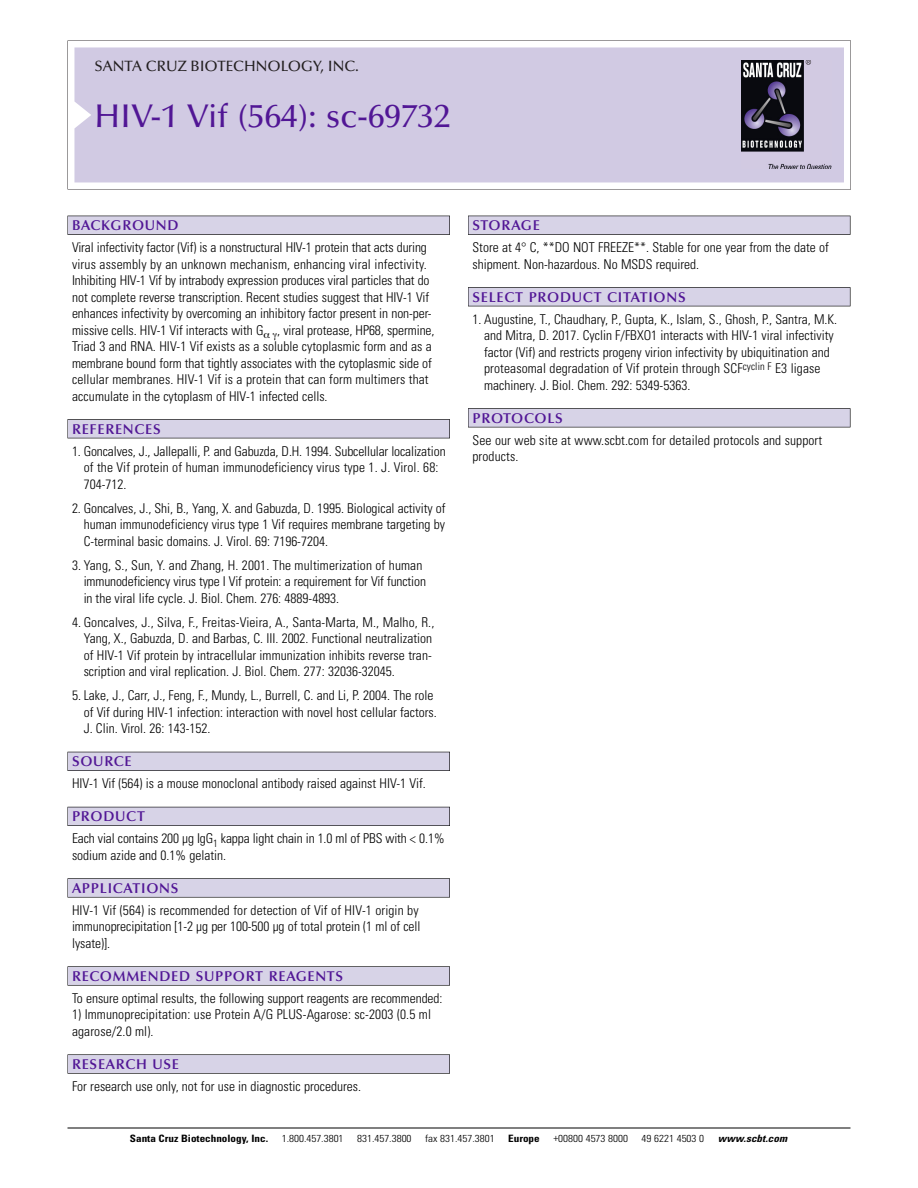
<style>
.page{position:relative;width:918px;height:1188px;background:#fff}
.page>*{position:absolute;margin:0;border:0;box-sizing:border-box;transform-origin:0 0}
.t1{font:500 33px "Optima";color:#511695}
.t2{font:500 15px "Optima";color:#231f20}
.t3{font:600 14.25px "Optima";letter-spacing:.05em;color:#511695}
.t4{font:300 condensed 13.5px/16.5px "Univers";color:#000}
.t5{font:300 condensed 10.2px "Univers";color:#000;scale:1.1 1}
.t6{font:700 condensed 10.2px "Univers";color:#000;scale:1.1 1}
.t7{font:italic 700 condensed 10.2px "Univers";letter-spacing:.005em;color:#000;scale:1.1 1}
</style>
<div class="page">
<svg style="left:68px;top:40px;width:783px;height:149px"></svg>
<div style="left:74px;top:47px;width:770px;height:135px;background:#d1cae3"></div>
<img style="left:741px;top:60px;width:90px;height:108px">
<div style="left:68px;top:216px;width:382px;height:19px;background:#525155"></div>
<div style="left:68px;top:216px;width:381px;height:18px;background:#d7d3e7"></div>
<div style="left:68px;top:419px;width:382px;height:19px;background:#525155"></div>
<div style="left:68px;top:420px;width:381px;height:18px;background:#d7d3e7"></div>
<div style="left:68px;top:752px;width:382px;height:19px;background:#525158"></div>
<div style="left:68px;top:752px;width:381px;height:18px;background:#d7d3e7"></div>
<div style="left:68px;top:807px;width:382px;height:19px;background:#54535a"></div>
<div style="left:68px;top:807px;width:381px;height:18px;background:#d7d3e7"></div>
<svg style="left:68px;top:878px;width:382px;height:20px"></svg>
<div style="left:68px;top:879px;width:381px;height:18px;background:#d7d3e7"></div>
<div style="left:68px;top:966px;width:382px;height:20px;background:#626263"></div>
<div style="left:68px;top:967px;width:381px;height:18px;background:#d7d3e7"></div>
<div style="left:68px;top:1054px;width:382px;height:20px;background:#616161"></div>
<div style="left:68px;top:1055px;width:381px;height:18px;background:#d7d3e7"></div>
<div style="left:468px;top:216px;width:382px;height:19px;background:#525155"></div>
<div style="left:468px;top:216px;width:382px;height:18px;background:#d7d3e7"></div>
<div style="left:468px;top:287px;width:382px;height:19px;background:#525155"></div>
<div style="left:468px;top:288px;width:382px;height:18px;background:#d7d3e7"></div>
<div style="left:468px;top:408px;width:382px;height:19px;background:#545357"></div>
<div style="left:468px;top:409px;width:382px;height:18px;background:#d7d3e7"></div>
<hr style="left:68px;top:1128px;width:782px;height:1px;background:#000">
<p class="t2" style="left:94px;top:61px;width:266px">SANTA CRUZ BIOTECHNOLOGY, INC.</p>
<h1 class="t1" style="left:94px;top:103px;width:358px">HIV-1 Vif (564): sc-69732</h1>
<p class="t3" style="left:72px;top:219px;width:108px">BACKGROUND</p>
<p class="t4" style="left:72px;top:240px;width:364px">Viral infectivity factor (Vif) is a nonstructural HIV-1 protein that acts during virus assembly by an unknown mechanism, enhancing viral infectivity.<br>Inhibiting HIV-1 Vif by intrabody expression produces viral particles that do not complete reverse transcription. Recent studies suggest that HIV-1 Vif enhances infectivity by overcoming an inhibitory factor present in non-per&shy;missive cells. HIV-1 Vif interacts with G , viral protease, HP68, spermine, Triad 3 and RNA. HIV-1 Vif exists as a soluble cytoplasmic form and as a membrane bound form that tightly associates with the cytoplasmic side of cellular membranes. HIV-1 Vif is a protein that can form multimers that accumulate in the cytoplasm of HIV-1 infected cells.</p>
<p class="t3" style="left:72px;top:423px;width:90px">REFERENCES</p>
<p class="t4" style="left:84px;top:444px;width:364px;text-indent:-12px">1. Goncalves, J., Jallepalli, P. and Gabuzda, D.H. 1994. Subcellular localization of the Vif protein of human immunodeficiency virus type 1. J. Virol. 68:<br>704-712.</p>
<p class="t4" style="left:84px;top:501px;width:363px;text-align:justify;text-indent:-12px">2. Goncalves, J., Shi, B., Yang, X. and Gabuzda, D. 1995. Biological activity of human immunodeficiency virus type 1 Vif requires membrane targeting by C-terminal basic domains. J. Virol. 69: 7196-7204.</p>
<p class="t4" style="left:84px;top:558px;width:344px;text-indent:-12px">3. Yang, S., Sun, Y. and Zhang, H. 2001. The multimerization of human immunodeficiency virus type I Vif protein: a requirement for Vif function in the viral life cycle. J. Biol. Chem. 276: 4889-4893.</p>
<p class="t4" style="left:84px;top:615px;width:352px;text-indent:-12px">4. Goncalves, J., Silva, F., Freitas-Vieira, A., Santa-Marta, M., Malho, R., Yang, X., Gabuzda, D. and Barbas, C. III. 2002. Functional neutralization of HIV-1 Vif protein by intracellular immunization inhibits reverse tran&shy;scription and viral replication. J. Biol. Chem. 277: 32036-32045.</p>
<p class="t4" style="left:84px;top:688px;width:355px;text-indent:-12px">5. Lake, J., Carr, J., Feng, F., Mundy, L., Burrell, C. and Li, P. 2004. The role of Vif during HIV-1 infection: interaction with novel host cellular factors.<br>J. Clin. Virol. 26: 143-152.</p>
<p class="t3" style="left:72px;top:756px;width:61px">SOURCE</p>
<p class="t4" style="left:72px;top:776px;width:355px">HIV-1 Vif (564) is a mouse monoclonal antibody raised against HIV-1 Vif.</p>
<p class="t3" style="left:72px;top:811px;width:74px">PRODUCT</p>
<p class="t4" style="left:72px;top:831px;width:374px">Each vial contains 200 µg IgG<sub>1</sub> kappa light chain in 1.0 ml of PBS with &lt; 0.1% sodium azide and 0.1% gelatin.</p>
<p class="t3" style="left:72px;top:882px;width:108px">APPLICATIONS</p>
<p class="t4" style="left:72px;top:903px;width:350px">HIV-1 Vif (564) is recommended for detection of Vif of HIV-1 origin by immunoprecipitation [1-2 µg per 100-500 µg of total protein (1 ml of cell lysate)].</p>
<p class="t3" style="left:72px;top:970px;width:273px">RECOMMENDED SUPPORT REAGENTS</p>
<p class="t4" style="left:72px;top:991px;width:372px">To ensure optimal results, the following support reagents are recommended:</p>
<p class="t4" style="left:72px;top:1007px;width:360px">1) Immunoprecipitation: use Protein A/G PLUS-Agarose: sc-2003 (0.5 ml agarose/2.0 ml).</p>
<p class="t3" style="left:72px;top:1058px;width:109px">RESEARCH USE</p>
<p class="t4" style="left:72px;top:1079px;width:290px">For research use only, not for use in diagnostic procedures.</p>
<p class="t3" style="left:473px;top:219px;width:69px">STORAGE</p>
<p class="t4" style="left:473px;top:240px;width:358px">Store at 4° C, **DO NOT FREEZE**. Stable for one year from the date of shipment. Non-hazardous. No MSDS required.</p>
<p class="t3" style="left:473px;top:291px;width:215px">SELECT PRODUCT CITATIONS</p>
<p class="t4" style="left:484px;top:312px;width:355px;text-indent:-12px">1. Augustine, T., Chaudhary, P., Gupta, K., Islam, S., Ghosh, P., Santra, M.K. and Mitra, D. 2017. Cyclin F/FBXO1 interacts with HIV-1 viral infectivity factor (Vif) and restricts progeny virion infectivity by ubiquitination and proteasomal degradation of Vif protein through SCF<sup>cyclin</sup> <sup>F</sup> E3 ligase machinery. J. Biol. Chem. 292: 5349-5363.</p>
<p class="t3" style="left:473px;top:412px;width:92px">PROTOCOLS</p>
<p class="t4" style="left:473px;top:433px;width:351px">See our web site at www.scbt.com for detailed protocols and support products.</p>
<p class="t6" style="left:130px;top:1135px;width:127px">Santa Cruz Biotechnology, Inc.</p>
<p class="t5" style="left:282px;top:1135px;width:58px">1.800.457.3801</p>
<p class="t5" style="left:357px;top:1135px;width:51px">831.457.3800</p>
<p class="t5" style="left:425px;top:1135px;width:65px">fax 831.457.3801</p>
<p class="t6" style="left:508px;top:1135px;width:30px">Europe</p>
<p class="t5" style="left:553px;top:1135px;width:69px">+00800 4573 8000</p>
<p class="t5" style="left:642px;top:1135px;width:58px">49 6221 4503 0</p>
<p class="t7" style="left:718px;top:1135px;width:64px">www.scbt.com</p>
</div>
